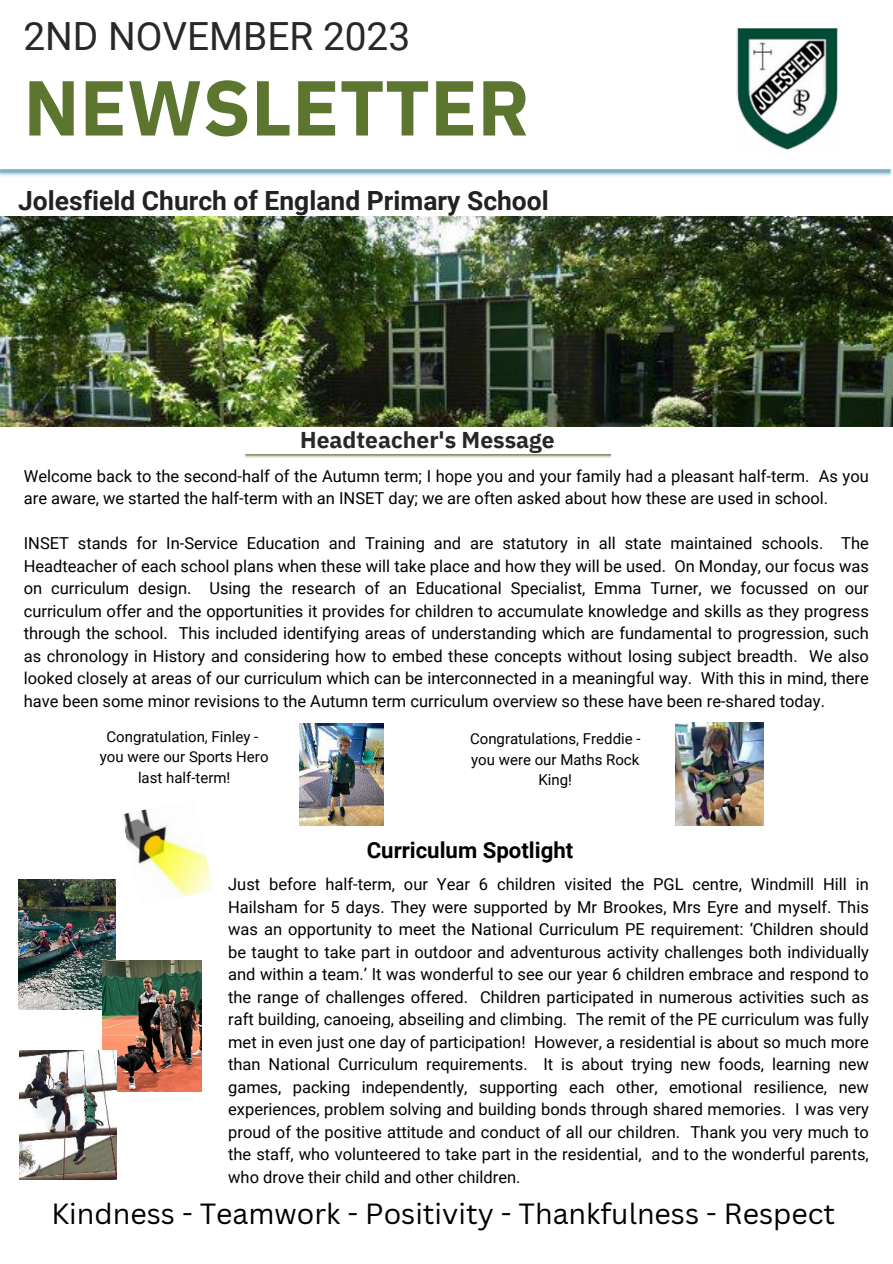
<style>
.page{position:relative;width:893px;height:1264px;background:#fff}
.page>*{position:absolute;margin:0;border:0;box-sizing:border-box;transform-origin:0 0}
.t1{font:700 77.7px "IBM Plex Sans";color:#5d762f}
.t2{font:38.85px "Roboto";color:#282828}
.t3{font:28.35px "Canva Sans";color:#000}
.t4{font:700 26.4px "Roboto";color:#222}
.t5{font:700 22.8px "IBM Plex Sans";color:#282828}
.t6{font:700 22.2px "Roboto";color:#000}
.t7{font:16.5px/22.5px "Roboto";color:#000;text-align:justify}
.t8{font:15px/20.2px "Roboto";color:#000;text-align:center}
</style>
<div class="page">
<img style="left:675px;top:723px;width:88px;height:102px">
<img style="left:0;top:216px;width:892px;height:210px">
<img style="left:245px;top:454px;width:365px;height:4px">
<img style="left:736px;top:29px;width:102px;height:121px">
<img style="left:123px;top:809px;width:90px;height:88px">
<img style="left:299px;top:723px;width:85px;height:102px">
<img style="left:18px;top:879px;width:98px;height:130px">
<img style="left:102px;top:960px;width:99px;height:131px">
<img style="left:19px;top:1050px;width:97px;height:129px">
<h2 class="t2" style="left:23px;top:9px;width:388px">2ND NOVEMBER 2023</h2>
<h1 class="t1" style="left:23px;top:46px;width:508px">NEWSLETTER</h1>
<h3 class="t4" style="left:18px;top:182px;width:532px">Jolesfield Church of England Primary School</h3>
<h3 class="t5" style="left:300px;top:421px;width:256px">Headteacher's Message</h3>
<p class="t7" style="left:24px;top:464px;width:846px">Welcome back to the second-half of the Autumn term; I hope you and your family had a pleasant half-term. As you are aware, we started the half-term with an INSET day; we are often asked about how these are used in school.</p>
<p class="t7" style="left:24px;top:531px;width:846px">INSET stands for In-Service Education and Training and are statutory in all state maintained schools. The Headteacher of each school plans when these will take place and how they will be used. On Monday, our focus was on curriculum design. Using the research of an Educational Specialist, Emma Turner, we focussed on our curriculum offer and the opportunities it provides for children to accumulate knowledge and skills as they progress through the school. This included identifying areas of understanding which are fundamental to progression, such as chronology in History and considering how to embed these concepts without losing subject breadth. We also looked closely at areas of our curriculum which can be interconnected in a meaningful way. With this in mind, there have been some minor revisions to the Autumn term curriculum overview so these have been re-shared today.</p>
<p class="t8" style="left:100px;top:726px;width:170px">Congratulation, Finley - you were our Sports Hero last half-term!</p>
<p class="t8" style="left:470px;top:728px;width:172px">Congratulations, Freddie - you were our Maths Rock<br>King!</p>
<h3 class="t6" style="left:367px;top:834px;width:208px">Curriculum Spotlight</h3>
<p class="t7" style="left:228px;top:872px;width:642px">Just before half-term, our Year 6 children visited the PGL centre, Windmill Hill in Hailsham for 5 days. They were supported by Mr Brookes, Mrs Eyre and myself. This was an opportunity to meet the National Curriculum PE requirement: ‘Children should be taught to take part in outdoor and adventurous activity challenges both individually and within a team.’ It was wonderful to see our year 6 children embrace and respond to the range of challenges offered. Children participated in numerous activities such as raft building, canoeing, abseiling and climbing. The remit of the PE curriculum was fully met in even just one day of participation! However, a residential is about so much more than National Curriculum requirements. It is about trying new foods, learning new games, packing independently, supporting each other, emotional resilience, new experiences, problem solving and building bonds through shared memories. I was very proud of the positive attitude and conduct of all our children. Thank you very much to the staff, who volunteered to take part in the residential, and to the wonderful parents, who drove their child and other children.</p>
<h3 class="t3" style="left:51px;top:1196px;width:785px">Kindness - Teamwork - Positivity - Thankfulness - Respect</h3>
</div>
